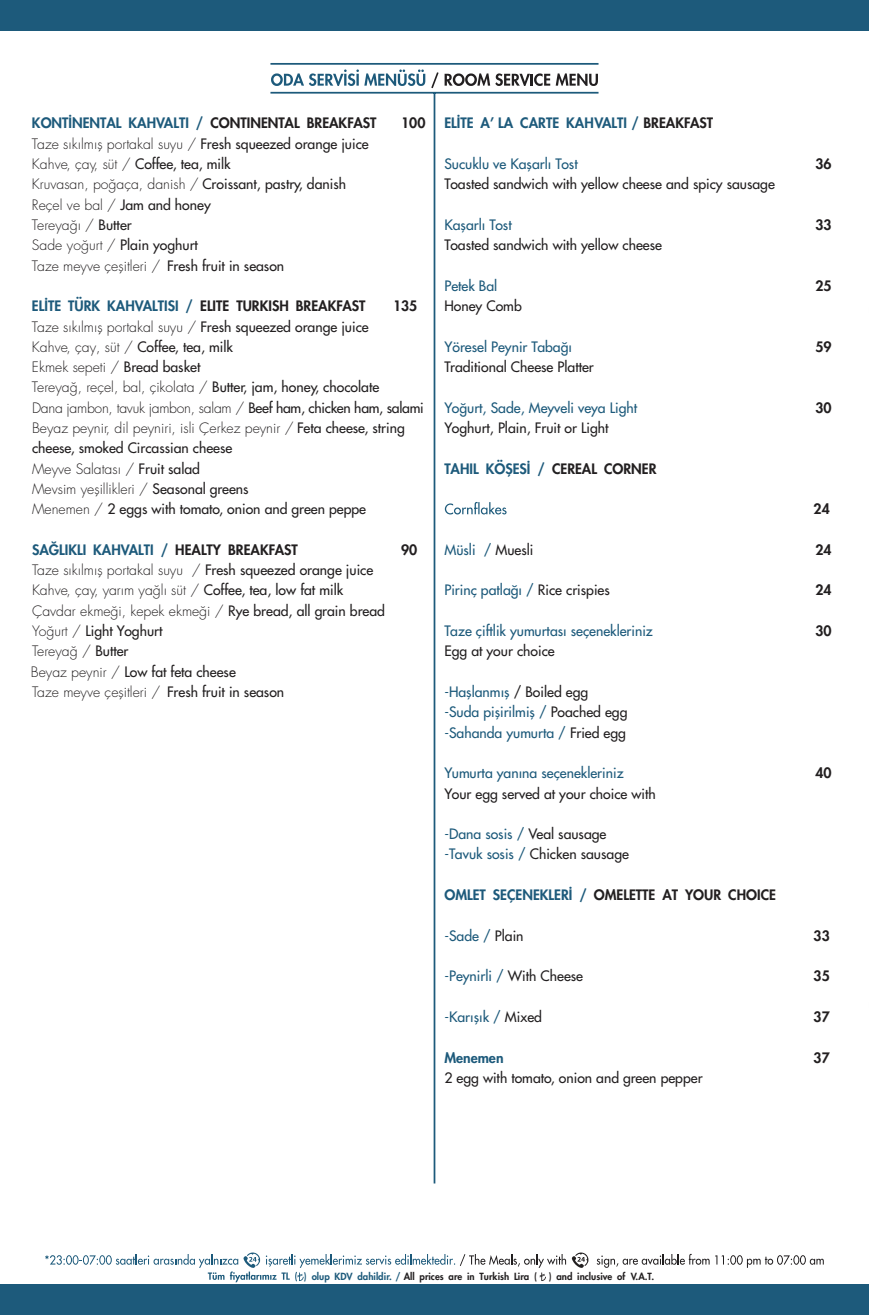
<style>
.page{position:relative;width:869px;height:1315px;background:#fff}
.page>*{position:absolute;margin:0;border:0;box-sizing:border-box;transform-origin:0 0}
.t1{font:14px/20.3px "Futura Light Tr";color:#221f20}
.t2{font:14px/20.3px "Futura Normal Tr";color:#221f20}
.t3{font:14px/20.3px "Futura Normal Tr";color:#1d5a7b}
.t4{font:14px "Futura Heavy Tr";color:#1d5a7b}
.t5{font:14px "Futura Heavy Tr";color:#221f20}
.t6{font:9.62px "Futura Heavy Tr";color:#221f20}
.s1{color:#221f20}
.s2{font-family:"Futura Normal Tr"}
.s3{font-family:"Futura Light Tr"}
.s4{color:#1d5a7b}
</style>
<div class="page">
<hr style="left:433px;top:93px;width:2px;height:1090px;background:#1d5a7b">
<hr style="left:270px;top:92px;width:328px;height:2px;background:#1d5a7b">
<hr style="left:270px;top:63px;width:328px;height:2px;background:#1d5a7b">
<svg style="left:271px;top:69px;width:154px;height:17px"></svg>
<svg style="left:431px;top:72px;width:7px;height:16px"></svg>
<svg style="left:444px;top:73px;width:153px;height:13px"></svg>
<svg style="left:596px;top:1253px;width:227px;height:14px"></svg>
<svg style="left:45px;top:1252px;width:543px;height:30px"></svg>
<svg style="left:444px;top:502px;width:62px;height:12px"></svg>
<div style="left:0;top:0;width:868px;height:31px;background:#1d5a7b"></div>
<div style="left:0;top:1284px;width:868px;height:31px;background:#1d5a7b"></div>
<p class="t4" style="left:32px;top:114px;width:346px">KONTİNENTAL KAHVALTI / <span class="s1">CONTINENTAL BREAKFAST</span></p>
<p class="t5" style="left:401px;top:114px;width:26px">100</p>
<p class="t1" style="left:32px;top:134px;width:338px">Taze sıkılmış portakal suyu / <span class="s2">Fresh squeezed orange juice</span></p>
<p class="t2" style="left:32px;top:154px;width:200px"><span class="s3">Kahve, çay, süt /</span> Coffee, tea, milk</p>
<p class="t1" style="left:32px;top:174px;width:315px">Kruvasan, poğaça, danish / <span class="s2">Croissant, pastry, danish<br></span>Reçel ve bal / <span class="s2">Jam and honey<br></span>Tereyağı / <span class="s2">Butter</span></p>
<p class="t2" style="left:32px;top:235px;width:167px"><span class="s3">Sade yoğurt /</span> Plain yoghurt</p>
<p class="t1" style="left:32px;top:255px;width:253px">Taze meyve çeşitleri / <span class="s2">Fresh fruit in season</span></p>
<p class="t5" style="left:32px;top:297px;width:335px"><span class="s4">ELİTE TÜRK KAHVALTISI /</span> ELITE TURKISH BREAKFAST</p>
<p class="t5" style="left:393px;top:297px;width:26px">135</p>
<p class="t1" style="left:32px;top:316px;width:338px">Taze sıkılmış portakal suyu / <span class="s2">Fresh squeezed orange juice</span></p>
<p class="t2" style="left:32px;top:336px;width:202px"><span class="s3">Kahve, çay, süt /</span> Coffee, tea, milk</p>
<p class="t1" style="left:32px;top:357px;width:393px">Ekmek sepeti / <span class="s2">Bread basket<br></span>Tereyağ, reçel, bal, çikolata / <span class="s2">Butter, jam, honey, chocolate<br></span>Dana jambon, tavuk jambon, salam / <span class="s2">Beef ham, chicken ham, salami </span>Beyaz peynir, dil peyniri, isli Çerkez peynir / <span class="s2">Feta cheese, string</span></p>
<p class="t2" style="left:32px;top:438px;width:202px">cheese, smoked Circassian cheese</p>
<p class="t1" style="left:32px;top:458px;width:218px">Meyve Salatası / <span class="s2">Fruit salad<br></span>Mevsim yeşillikleri / <span class="s2">Seasonal greens</span></p>
<p class="t2" style="left:32px;top:499px;width:335px"><span class="s3">Menemen /</span> 2 eggs with tomato, onion and green peppe</p>
<p class="t4" style="left:32px;top:540px;width:267px">SAĞLIKLI KAHVALTI / <span class="s1">HEALTY BREAKFAST</span></p>
<p class="t5" style="left:401px;top:540px;width:18px">90</p>
<p class="t1" style="left:32px;top:560px;width:354px">Taze sıkılmış portakal suyu / <span class="s2">Fresh squeezed orange juice<br></span>Kahve, çay, yarım yağlı süt / <span class="s2">Coffee, tea, low fat milk<br></span>Çavdar ekmeği, kepek ekmeği / <span class="s2">Rye bread, all grain bread</span></p>
<p class="t2" style="left:32px;top:620px;width:132px"><span class="s3">Yoğurt /</span> Light Yoghurt</p>
<p class="t1" style="left:32px;top:641px;width:98px">Tereyağ / <span class="s2">Butter</span></p>
<p class="t2" style="left:31px;top:661px;width:206px"><span class="s3">Beyaz peynir /</span> Low fat feta cheese</p>
<p class="t1" style="left:32px;top:682px;width:254px">Taze meyve çeşitleri / <span class="s2">Fresh fruit in season</span></p>
<p class="t4" style="left:444px;top:114px;width:270px">ELİTE A’ LA CARTE KAHVALTI / <span class="s1">BREAKFAST</span></p>
<p class="t3" style="left:444px;top:154px;width:135px">Sucuklu ve Kaşarlı Tost</p>
<p class="t5" style="left:815px;top:154px;width:18px">36</p>
<p class="t2" style="left:444px;top:174px;width:332px">Toasted sandwich with yellow cheese and spicy sausage</p>
<p class="t3" style="left:444px;top:214px;width:69px">Kaşarlı Tost</p>
<p class="t5" style="left:815px;top:215px;width:18px">33</p>
<p class="t2" style="left:444px;top:235px;width:219px">Toasted sandwich with yellow cheese</p>
<p class="t3" style="left:444px;top:275px;width:54px">Petek Bal</p>
<p class="t5" style="left:815px;top:276px;width:18px">25</p>
<p class="t2" style="left:444px;top:296px;width:79px">Honey Comb</p>
<p class="t3" style="left:444px;top:336px;width:129px">Yöresel Peynir Tabağı</p>
<p class="t5" style="left:815px;top:337px;width:18px">59</p>
<p class="t2" style="left:444px;top:357px;width:151px">Traditional Cheese Platter</p>
<p class="t3" style="left:444px;top:397px;width:194px">Yoğurt, Sade, Meyveli veya Light</p>
<p class="t5" style="left:815px;top:398px;width:18px">30</p>
<p class="t2" style="left:444px;top:417px;width:165px">Yoghurt, Plain, Fruit or Light</p>
<p class="t4" style="left:444px;top:459px;width:213px">TAHIL KÖŞESİ / <span class="s1">CEREAL CORNER</span></p>
<p class="t5" style="left:813px;top:500px;width:18px">24</p>
<p class="t3" style="left:444px;top:539px;width:90px">Müsli / <span class="s1">Muesli</span></p>
<p class="t5" style="left:815px;top:540px;width:18px">24</p>
<p class="t3" style="left:444px;top:580px;width:167px">Pirinç patlağı / <span class="s1">Rice crispies</span></p>
<p class="t5" style="left:815px;top:581px;width:18px">24</p>
<p class="t3" style="left:444px;top:620px;width:210px">Taze çiftlik yumurtası seçenekleriniz</p>
<p class="t5" style="left:815px;top:621px;width:18px">30</p>
<p class="t2" style="left:444px;top:641px;width:112px">Egg at your choice</p>
<p class="t3" style="left:444px;top:681px;width:184px">-Haşlanmış <span class="s1">/ Boiled egg<br></span>-Suda pişirilmiş / <span class="s1">Poached egg </span>-Sahanda yumurta / <span class="s1">Fried egg</span></p>
<p class="t3" style="left:444px;top:763px;width:181px">Yumurta yanına seçenekleriniz</p>
<p class="t2" style="left:444px;top:783px;width:213px">Your egg served at your choice with</p>
<p class="t2" style="left:444px;top:823px;width:186px"><span class="s4">-Dana sosis /</span> Veal sausage <span class="s4">-Tavuk sosis /</span> Chicken sausage</p>
<p class="t5" style="left:444px;top:885px;width:333px"><span class="s4">OMLET SEÇENEKLERİ /</span> OMELETTE AT YOUR CHOICE</p>
<p class="t3" style="left:444px;top:925px;width:81px">-Sade / <span class="s1">Plain</span></p>
<p class="t5" style="left:813px;top:926px;width:18px">33</p>
<p class="t3" style="left:444px;top:966px;width:140px">-Peynirli / <span class="s1">With Cheese</span></p>
<p class="t5" style="left:813px;top:966px;width:18px">35</p>
<p class="t3" style="left:444px;top:1006px;width:99px">-Karışık / <span class="s1">Mixed</span></p>
<p class="t5" style="left:813px;top:1007px;width:18px">37</p>
<p class="t4" style="left:444px;top:1048px;width:61px">Menemen</p>
<p class="t5" style="left:813px;top:1048px;width:18px">37</p>
<p class="t2" style="left:444px;top:1067px;width:259px">2 egg with tomato, onion and green pepper</p>
<p class="t5" style="left:815px;top:764px;width:18px">40</p>
<p class="t6" style="left:304px;top:1269px;width:234px"><span class="s4">) olup KDV dahildir. /</span> All prices are in Turkish Lira (</p>
<p class="t6" style="left:548px;top:1269px;width:107px">) and inclusive of V.A.T.</p>
</div>
